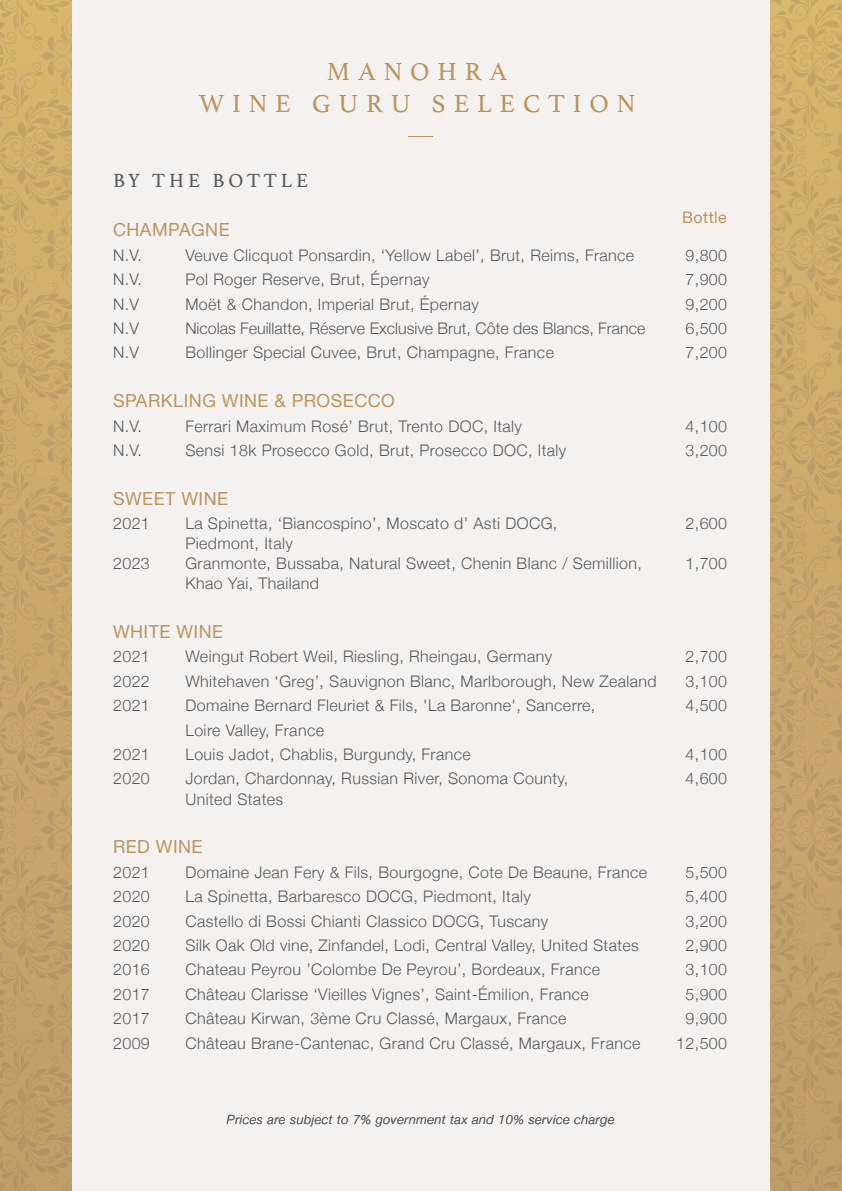
<style>
.page{position:relative;width:842px;height:1191px;background:#fff}
.page>*{position:absolute;margin:0;border:0;box-sizing:border-box;transform-origin:0 0}
.t1{font:26px/32px "Athelas";letter-spacing:.3em;color:#bc945c;text-align:center}
.t2{font:20px "Athelas";letter-spacing:.2em;color:#58595b}
.t3{font:18px "Helvetica Neue";letter-spacing:.025em;color:#bc945c}
.t4{font:300 16px "Helvetica Neue";letter-spacing:.025em;color:#58595b}
.t5{font:300 16px "Helvetica Neue";color:#58595b}
.t6{font:16px "Helvetica Neue";letter-spacing:.025em;color:#bc945c}
.t7{font:italic 300 12.6px "Helvetica Neue";letter-spacing:.04em;color:#595a5c}
</style>
<div class="page">
<div style="left:0;top:0;width:842px;height:1191px;background:linear-gradient(to bottom,#d2b16c,#bc9a6a)"></div>
<div style="left:72px;top:0;width:698px;height:1191px;background:#f4f2f1"></div>
<svg style="left:409px;top:136px;width:24px;height:1px"></svg>
<h1 class="t1" style="left:199px;top:54px;width:438px">MANOHRA<br>WINE GURU SELECTION</h1>
<p class="t2" style="left:113px;top:165px;width:197px">BY THE BOTTLE</p>
<p class="t3" style="left:113px;top:217px;width:118px">CHAMPAGNE</p>
<p class="t4" style="left:113px;top:242px;width:30px">N.V.</p>
<p class="t4" style="left:185px;top:242px;width:450px">Veuve Clicquot Ponsardin, ‘Yellow Label’, Brut, Reims, France</p>
<p class="t4" style="left:685px;top:242px;width:43px">9,800</p>
<p class="t4" style="left:113px;top:266px;width:30px">N.V.</p>
<p class="t4" style="left:185px;top:266px;width:246px">Pol Roger Reserve, Brut, Épernay</p>
<p class="t4" style="left:685px;top:266px;width:43px">7,900</p>
<p class="t4" style="left:113px;top:291px;width:28px">N.V</p>
<p class="t4" style="left:185px;top:291px;width:295px">Moët &amp; Chandon, Imperial Brut, Épernay</p>
<p class="t4" style="left:685px;top:291px;width:43px">9,200</p>
<p class="t4" style="left:113px;top:315px;width:28px">N.V</p>
<p class="t5" style="left:185px;top:315px;width:461px">Nicolas Feuillatte, Réserve Exclusive Brut, Côte des Blancs, France</p>
<p class="t4" style="left:685px;top:315px;width:43px">6,500</p>
<p class="t4" style="left:113px;top:340px;width:28px">N.V</p>
<p class="t4" style="left:185px;top:340px;width:370px">Bollinger Special Cuvee, Brut, Champagne, France</p>
<p class="t4" style="left:685px;top:340px;width:43px">7,200</p>
<p class="t3" style="left:113px;top:388px;width:283px">SPARKLING WINE &amp; PROSECCO</p>
<p class="t4" style="left:113px;top:413px;width:30px">N.V.</p>
<p class="t4" style="left:185px;top:413px;width:338px">Ferrari Maximum Rosé’ Brut, Trento DOC, Italy</p>
<p class="t4" style="left:685px;top:413px;width:43px">4,100</p>
<p class="t4" style="left:113px;top:437px;width:30px">N.V.</p>
<p class="t4" style="left:185px;top:437px;width:382px">Sensi 18k Prosecco Gold, Brut, Prosecco DOC, Italy</p>
<p class="t4" style="left:685px;top:437px;width:43px">3,200</p>
<p class="t3" style="left:113px;top:485px;width:117px">SWEET WINE</p>
<p class="t4" style="left:113px;top:510px;width:38px">2021</p>
<p class="t4" style="left:185px;top:510px;width:373px">La Spinetta, ‘Biancospino’, Moscato d’ Asti DOCG,</p>
<p class="t4" style="left:685px;top:510px;width:43px">2,600</p>
<p class="t4" style="left:185px;top:530px;width:109px">Piedmont, Italy</p>
<p class="t4" style="left:113px;top:550px;width:38px">2023</p>
<p class="t4" style="left:185px;top:550px;width:458px">Granmonte, Bussaba, Natural Sweet, Chenin Blanc / Semillion,</p>
<p class="t4" style="left:685px;top:550px;width:43px">1,700</p>
<p class="t4" style="left:185px;top:570px;width:135px">Khao Yai, Thailand</p>
<p class="t3" style="left:113px;top:618px;width:112px">WHITE WINE</p>
<p class="t4" style="left:113px;top:644px;width:38px">2021</p>
<p class="t4" style="left:185px;top:644px;width:368px">Weingut Robert Weil, Riesling, Rheingau, Germany</p>
<p class="t4" style="left:685px;top:644px;width:43px">2,700</p>
<p class="t4" style="left:113px;top:668px;width:38px">2022</p>
<p class="t4" style="left:185px;top:668px;width:473px">Whitehaven ‘Greg’, Sauvignon Blanc, Marlborough, New Zealand</p>
<p class="t4" style="left:685px;top:668px;width:43px">3,100</p>
<p class="t4" style="left:113px;top:692px;width:38px">2021</p>
<p class="t4" style="left:185px;top:692px;width:412px">Domaine Bernard Fleuriet &amp; Fils, 'La Baronne', Sancerre,</p>
<p class="t4" style="left:685px;top:692px;width:43px">4,500</p>
<p class="t4" style="left:185px;top:717px;width:140px">Loire Valley, France</p>
<p class="t4" style="left:113px;top:741px;width:38px">2021</p>
<p class="t4" style="left:185px;top:741px;width:287px">Louis Jadot, Chablis, Burgundy, France</p>
<p class="t4" style="left:685px;top:741px;width:43px">4,100</p>
<p class="t4" style="left:113px;top:766px;width:38px">2020</p>
<p class="t4" style="left:185px;top:766px;width:384px">Jordan, Chardonnay, Russian River, Sonoma County,</p>
<p class="t4" style="left:685px;top:766px;width:43px">4,600</p>
<p class="t4" style="left:185px;top:786px;width:99px">United States</p>
<p class="t3" style="left:113px;top:834px;width:91px">RED WINE</p>
<p class="t4" style="left:113px;top:859px;width:38px">2021</p>
<p class="t4" style="left:185px;top:859px;width:463px">Domaine Jean Fery &amp; Fils, Bourgogne, Cote De Beaune, France</p>
<p class="t4" style="left:685px;top:859px;width:43px">5,500</p>
<p class="t4" style="left:113px;top:883px;width:38px">2020</p>
<p class="t4" style="left:185px;top:883px;width:347px">La Spinetta, Barbaresco DOCG, Piedmont, Italy</p>
<p class="t4" style="left:685px;top:883px;width:43px">5,400</p>
<p class="t4" style="left:113px;top:908px;width:38px">2020</p>
<p class="t4" style="left:185px;top:908px;width:364px">Castello di Bossi Chianti Classico DOCG, Tuscany</p>
<p class="t4" style="left:685px;top:908px;width:43px">3,200</p>
<p class="t4" style="left:113px;top:932px;width:38px">2020</p>
<p class="t4" style="left:185px;top:932px;width:455px">Silk Oak Old vine, Zinfandel, Lodi, Central Valley, United States</p>
<p class="t4" style="left:685px;top:932px;width:43px">2,900</p>
<p class="t4" style="left:113px;top:956px;width:38px">2016</p>
<p class="t4" style="left:185px;top:956px;width:416px">Chateau Peyrou ’Colombe De Peyrou’, Bordeaux, France</p>
<p class="t4" style="left:685px;top:956px;width:43px">3,100</p>
<p class="t4" style="left:113px;top:981px;width:38px">2017</p>
<p class="t4" style="left:185px;top:981px;width:405px">Château Clarisse ‘Vieilles Vignes’, Saint-Émilion, France</p>
<p class="t4" style="left:685px;top:981px;width:43px">5,900</p>
<p class="t4" style="left:113px;top:1005px;width:38px">2017</p>
<p class="t4" style="left:185px;top:1005px;width:383px">Château Kirwan, 3ème Cru Classé, Margaux, France</p>
<p class="t4" style="left:685px;top:1005px;width:43px">9,900</p>
<p class="t4" style="left:113px;top:1030px;width:38px">2009</p>
<p class="t4" style="left:185px;top:1030px;width:456px">Château Brane-Cantenac, Grand Cru Classé, Margaux, France</p>
<p class="t4" style="left:676px;top:1030px;width:52px">12,500</p>
<p class="t6" style="left:682px;top:205px;width:46px">Bottle</p>
<p class="t7" style="left:227px;top:1109px;width:389px">Prices are subject to 7% government tax and 10% service charge</p>
</div>
